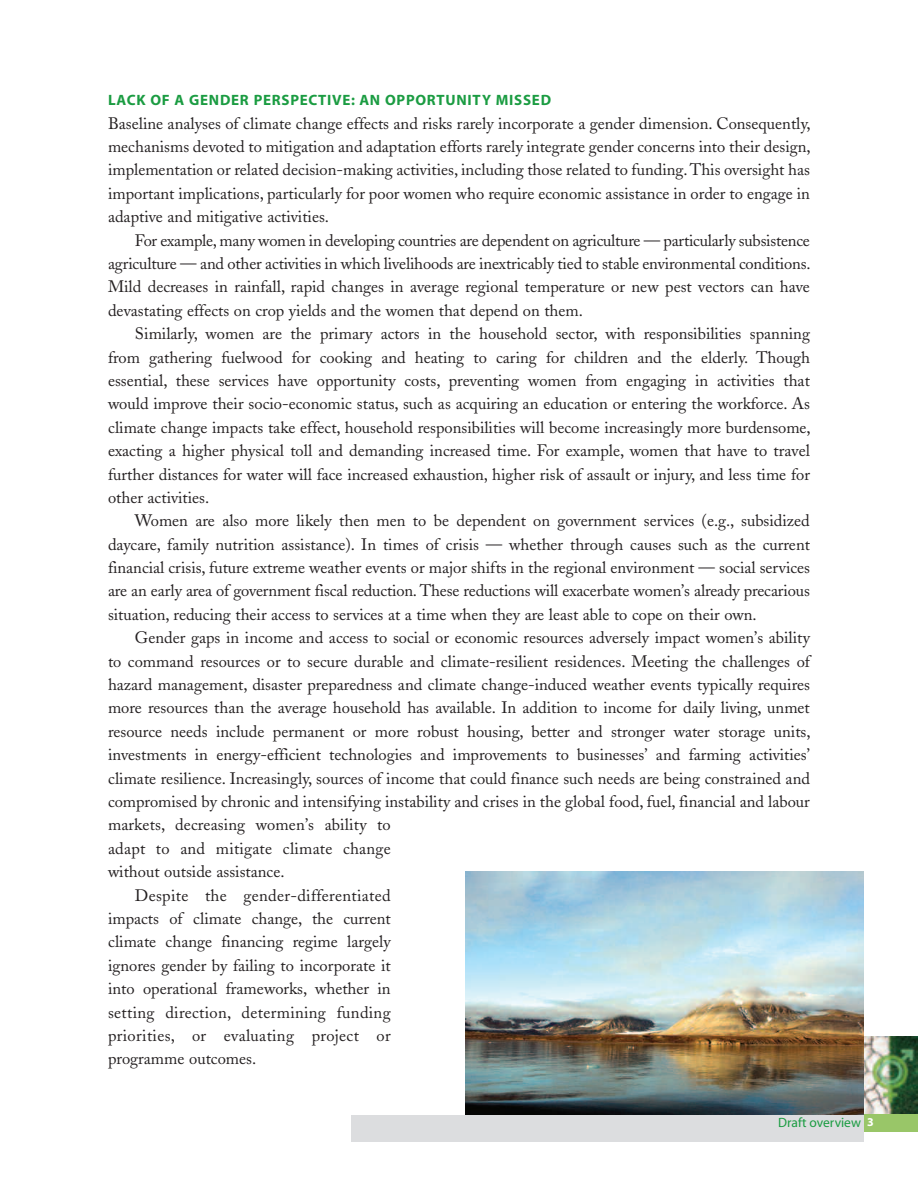
<style>
.page{position:relative;width:918px;height:1188px;background:#fff}
.page>*{position:absolute;margin:0;border:0;box-sizing:border-box;transform-origin:0 0}
.t1{font:16.5px/23.4px "Adobe Caslon";color:#231f20;text-align:justify}
.t2{font:16.5px "Adobe Caslon";letter-spacing:.02em;color:#231f20}
.t3{font:700 15px "Myriad";letter-spacing:.05em;color:#1b9c42}
.t4{font:13.5px "Myriad";color:#1b9c42}
.s1{font-weight:700;font-size:12px;color:#fff}
</style>
<div class="page">
<img style="left:466px;top:872px;width:398px;height:243px">
<div style="left:351px;top:1115px;width:513px;height:27px;background:#dcdddf"></div>
<img style="left:864px;top:1037px;width:54px;height:78px">
<div style="left:864px;top:1115px;width:54px;height:17px;background:#99c668"></div>
<p class="t3" style="left:108px;top:94px;width:445px">LACK OF A GENDER PERSPECTIVE: AN OPPORTUNITY MISSED</p>
<p class="t1" style="left:108px;top:113px;width:704px">Baseline analyses of climate change effects and risks rarely incorporate a gender dimension. Consequently, mechanisms devoted to mitigation and adaptation efforts rarely integrate gender concerns into their design, implementation or related decision-making activities, including those related to funding. This oversight has important implications, particularly for poor women who require economic assistance in order to engage in adaptive and mitigative activities.</p>
<p class="t1" style="left:108px;top:230px;width:704px;text-indent:27px">For example, many women in developing countries are dependent on agriculture — particularly subsistence agriculture — and other activities in which livelihoods are inextricably tied to stable environmental conditions.<br>Mild decreases in rainfall, rapid changes in average regional temperature or new pest vectors can have devastating effects on crop yields and the women that depend on them.</p>
<p class="t1" style="left:108px;top:324px;width:704px;text-indent:27px">Similarly, women are the primary actors in the household sector, with responsibilities spanning from gathering fuelwood for cooking and heating to caring for children and the elderly. Though essential, these services have opportunity costs, preventing women from engaging in activities that would improve their socio-economic status, such as acquiring an education or entering the workforce. As climate change impacts take effect, household responsibilities will become increasingly more burdensome, exacting a higher physical toll and demanding increased time. For example, women that have to travel further distances for water will face increased exhaustion, higher risk of assault or injury, and less time for other activities.</p>
<p class="t1" style="left:108px;top:511px;width:704px;text-indent:27px">Women are also more likely then men to be dependent on government services (e.g., subsidized daycare, family nutrition assistance). In times of crisis — whether through causes such as the current financial crisis, future extreme weather events or major shifts in the regional environment — social services are an early area of government fiscal reduction. These reductions will exacerbate women’s already precarious situation, reducing their access to services at a time when they are least able to cope on their own.</p>
<p class="t1" style="left:135px;top:628px;width:676px">Gender gaps in income and access to social or economic resources adversely impact women’s ability</p>
<p class="t1" style="left:108px;top:651px;width:704px">to command resources or to secure durable and climate-resilient residences. Meeting the challenges of</p>
<p class="t1" style="left:108px;top:675px;width:704px">hazard management, disaster preparedness and climate change-induced weather events typically requires</p>
<p class="t1" style="left:108px;top:698px;width:703px">more resources than the average household has available. In addition to income for daily living, unmet</p>
<p class="t1" style="left:108px;top:722px;width:704px">resource needs include permanent or more robust housing, better and stronger water storage units,</p>
<p class="t1" style="left:108px;top:745px;width:703px">investments in energy-efficient technologies and improvements to businesses’ and farming activities’</p>
<p class="t1" style="left:108px;top:768px;width:704px">climate resilience. Increasingly, sources of income that could finance such needs are being constrained and</p>
<p class="t1" style="left:108px;top:792px;width:703px">compromised by chronic and intensifying instability and crises in the global food, fuel, financial and labour</p>
<p class="t1" style="left:108px;top:815px;width:284px">markets, decreasing women’s ability to</p>
<p class="t1" style="left:108px;top:839px;width:284px">adapt to and mitigate climate change</p>
<p class="t1" style="left:108px;top:862px;width:178px">without outside assistance.</p>
<p class="t2" style="left:135px;top:889px;width:257px">Despite the gender-differentiated</p>
<p class="t1" style="left:108px;top:909px;width:284px">impacts of climate change, the current</p>
<p class="t1" style="left:108px;top:932px;width:284px">climate change financing regime largely</p>
<p class="t1" style="left:108px;top:956px;width:284px">ignores gender by failing to incorporate it</p>
<p class="t1" style="left:108px;top:979px;width:284px">into operational frameworks, whether in</p>
<p class="t2" style="left:108px;top:1006px;width:284px">setting direction, determining funding</p>
<p class="t2" style="left:108px;top:1029px;width:284px">priorities, or evaluating project or</p>
<p class="t1" style="left:108px;top:1049px;width:150px">programme outcomes.</p>
<p class="t4" style="left:778px;top:1118px;width:97px">Draft overview <span class="s1">3</span></p>
</div>
